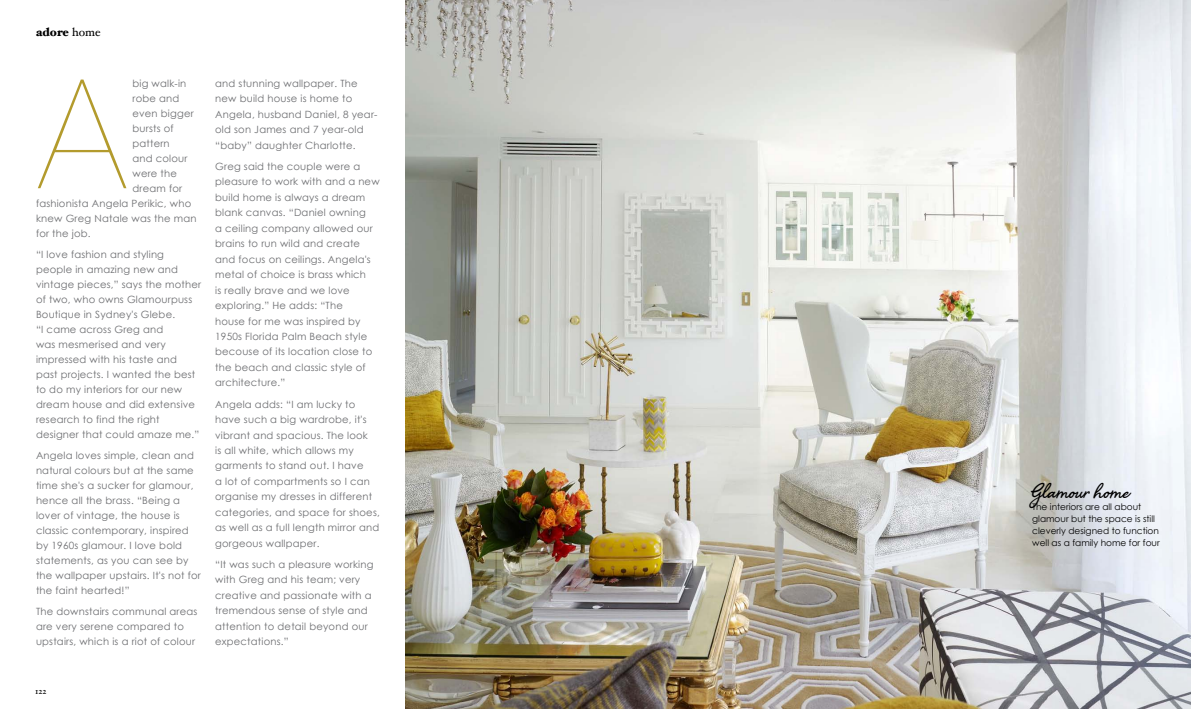
<style>
.page{position:relative;width:1191px;height:709px;background:#fff}
.page>*{position:absolute;margin:0;border:0;box-sizing:border-box;transform-origin:0 0}
.t1{font:300 153px "Code";color:#b39b2d}
.t2{font:700 27px "Shelby";color:#000}
.t3{font:900 12px "Hoefler Text";color:#000}
.t4{font:10px/15.5px "Century Gothic";letter-spacing:.02em;color:#6d6e71}
.t5{font:9px/12px "Century Gothic";color:#000}
.t6{font:9px "Hoefler Text";color:#000}
.s1{font-weight:400}
</style>
<div class="page">
<img style="left:405px;top:0;width:786px;height:709px">
<p class="t3" style="left:36px;top:25px;width:66px">adore <span class="s1">home</span></p>
<p class="t4" style="left:132px;top:75px;width:55px">big walk-in</p>
<p class="t4" style="left:132px;top:90px;width:48px">robe and</p>
<p class="t4" style="left:132px;top:105px;width:63px">even bigger</p>
<p class="t4" style="left:132px;top:120px;width:43px">bursts of</p>
<p class="t4" style="left:132px;top:135px;width:39px">pattern</p>
<p class="t4" style="left:132px;top:150px;width:57px">and colour</p>
<p class="t4" style="left:132px;top:165px;width:46px">were the</p>
<p class="t4" style="left:132px;top:180px;width:51px">dream for</p>
<p class="t4" style="left:36px;top:195px;width:157px">fashionista Angela Perikic, who</p>
<p class="t4" style="left:36px;top:210px;width:162px">knew Greg Natale was the man</p>
<p class="t4" style="left:36px;top:225px;width:56px">for the job.</p>
<p class="t4" style="left:36px;top:246px;width:166px;line-height:15px">“I love fashion and styling people in amazing new and vintage pieces,” says the mother of two, who owns Glamourpuss<br>Boutique in Sydney's Glebe.<br>“I came across Greg and<br>was mesmerised and very impressed with his taste and<br>past projects. I wanted the best to do my interiors for our new dream house and did extensive research to find the right designer that could amaze me.”</p>
<p class="t4" style="left:36px;top:448px;width:166px;line-height:15px">Angela loves simple, clean and natural colours but at the same time she's a sucker for glamour, hence all the brass. “Being a lover of vintage, the house is classic contemporary, inspired by 1960s glamour. I love bold statements, as you can see by the wallpaper upstairs. It's not for the faint hearted!”</p>
<p class="t4" style="left:36px;top:604px;width:163px;line-height:15px">The downstairs communal areas are very serene compared to upstairs, which is a riot of colour</p>
<p class="t1" style="left:37px;top:60px;width:91px">A</p>
<p class="t4" style="left:215px;top:75px;width:164px">and stunning wallpaper. The new build house is home to<br>Angela, husband Daniel, 8 year&shy;old son James and 7 year-old “baby” daughter Charlotte.</p>
<p class="t4" style="left:215px;top:158px;width:166px">Greg said the couple were a pleasure to work with and a new build home is always a dream blank canvas. “Daniel owning<br>a ceiling company allowed our brains to run wild and create and focus on ceilings. Angela's metal of choice is brass which<br>is really brave and we love exploring.” He adds: “The<br>house for me was inspired by<br>1950s Florida Palm Beach style becouse of its location close to the beach and classic style of architecture.”</p>
<p class="t4" style="left:215px;top:396px;width:166px">Angela adds: “I am lucky to have such a big wardrobe, it's vibrant and spacious. The look<br>is all white, which allows my garments to stand out. I have<br>a lot of compartments so I can organise my dresses in different categories, and space for shoes, as well as a full length mirror and gorgeous wallpaper.</p>
<p class="t4" style="left:215px;top:556px;width:160px">“It was such a pleasure working with Greg and his team; very creative and passionate with a tremendous sense of style and attention to detail beyond our expectations.”</p>
<p class="t6" style="left:35px;top:685px;width:13px">122</p>
<p class="t2" style="left:1032px;top:473px;width:99px">Glamour home</p>
<p class="t5" style="left:1032px;top:501px;width:129px">The interiors are all about glamour but the space is still cleverly designed to function well as a family home for four</p>
</div>
